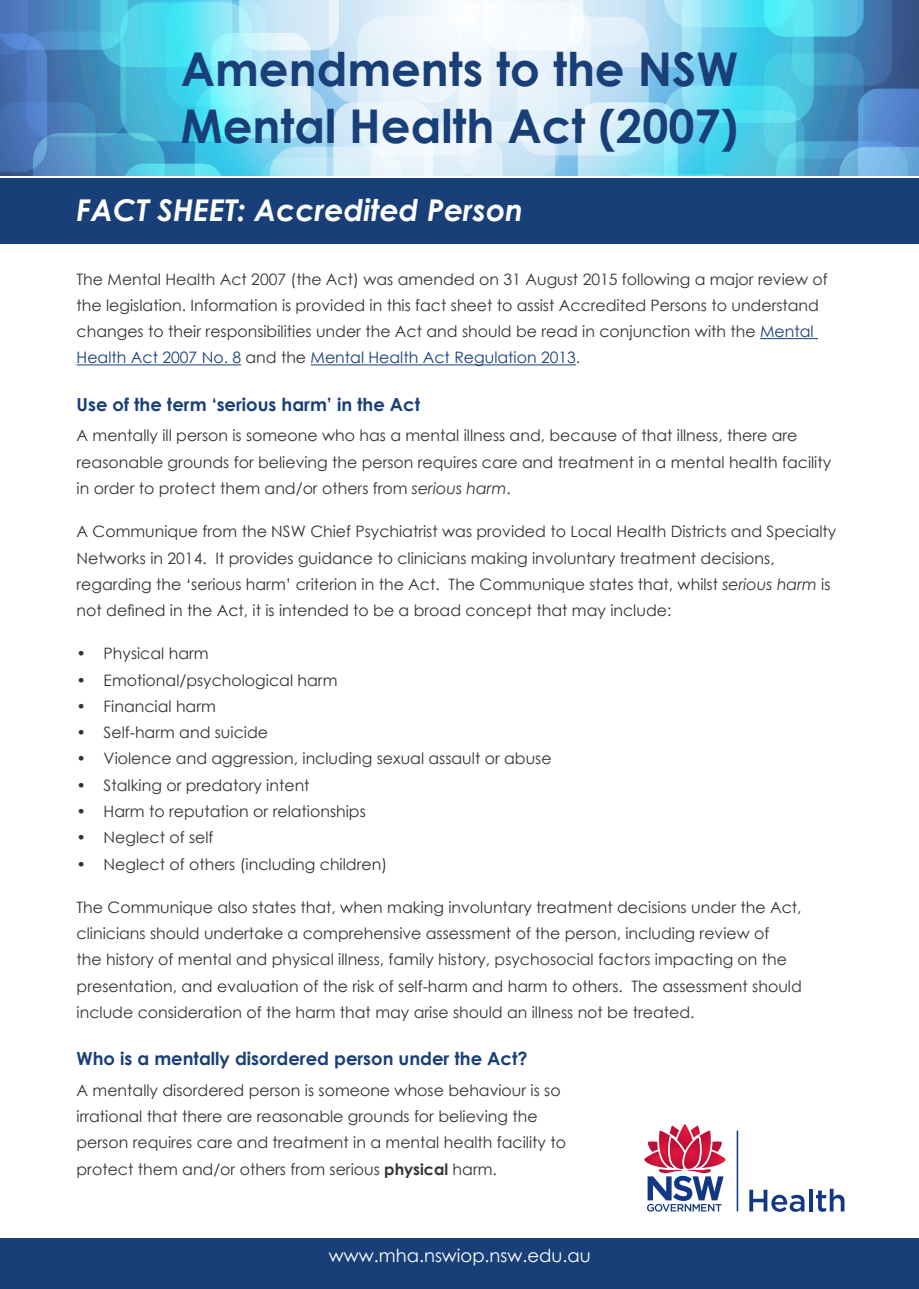
<style>
.page{position:relative;width:919px;height:1289px;background:#fff}
.page>*{position:absolute;margin:0;border:0;box-sizing:border-box;transform-origin:0 0}
.t1{font:700 46.5px/57px "Century Gothic";color:#193f78}
.t2{font:italic 700 30px "Century Gothic";color:#fff}
.t3{font:700 18px "Century Gothic";color:#193f78}
.t4{font:18px "Century Gothic";color:#fff}
.t5{font:15.75px/26.2px "Century Gothic";color:#323332}
.s1{color:#193f78}
.s2{font-style:italic}
.s3{font-weight:700}
</style>
<div class="page">
<div style="left:0;top:178px;width:918px;height:65px;background:#193f78"></div>
<svg style="left:0;top:0;width:918px;height:175px;background:#8ecce6"></svg>
<hr style="left:736px;top:1130px;width:2px;height:81px;background:#113880">
<svg style="left:749px;top:1189px;width:55px;height:22px"></svg>
<svg style="left:809px;top:1189px;width:3px;height:22px"></svg>
<svg style="left:816px;top:1188px;width:28px;height:23px"></svg>
<svg style="left:644px;top:1124px;width:82px;height:87px"></svg>
<div style="left:0;top:1238px;width:918px;height:50px;background:#193f78"></div>
<hr style="left:760px;top:338px;width:57px;height:1px;background:#193f78">
<hr style="left:77px;top:364px;width:164px;height:1px;background:#193f78">
<hr style="left:310px;top:364px;width:266px;height:1px;background:#193f78">
<h1 class="t1" style="left:181px;top:38px;width:559px">Amendments to the NSW<br>Mental Health Act (2007)</h1>
<h2 class="t2" style="left:77px;top:187px;width:448px">FACT SHEET: Accredited Person</h2>
<p class="t5" style="left:77px;top:265px;width:752px">The Mental Health Act 2007 (the Act) was amended on 31 August 2015 following a major review of the legislation. Information is provided in this fact sheet to assist Accredited Persons to understand changes to their responsibilities under the Act and should be read in conjunction with the <span class="s1">Mental Health Act 2007 No. 8</span> and the <span class="s1">Mental Health Act Regulation 2013</span>.</p>
<p class="t3" style="left:77px;top:391px;width:345px">Use of the term ‘serious harm’ in the Act</p>
<p class="t5" style="left:77px;top:422px;width:756px">A mentally ill person is someone who has a mental illness and, because of that illness, there are reasonable grounds for believing the person requires care and treatment in a mental health facility in order to protect them and/or others from <span class="s2">serious harm</span>.</p>
<p class="t5" style="left:77px;top:518px;width:761px">A Communique from the NSW Chief Psychiatrist was provided to Local Health Districts and Specialty Networks in 2014. It provides guidance to clinicians making involuntary treatment decisions, regarding the ‘serious harm’ criterion in the Act. The Communique states that, whilst <span class="s2">serious harm</span> is not defined in the Act, it is intended to be a broad concept that may include:</p>
<p class="t5" style="left:77px;top:640px;width:133px">• Physical harm</p>
<p class="t5" style="left:77px;top:666px;width:262px">• Emotional/psychological harm</p>
<p class="t5" style="left:77px;top:692px;width:141px">• Financial harm</p>
<p class="t5" style="left:77px;top:719px;width:193px">• Self-harm and suicide</p>
<p class="t5" style="left:77px;top:745px;width:476px">• Violence and aggression, including sexual assault or abuse</p>
<p class="t5" style="left:77px;top:771px;width:234px">• Stalking or predatory intent</p>
<p class="t5" style="left:77px;top:798px;width:291px">• Harm to reputation or relationships</p>
<p class="t5" style="left:77px;top:824px;width:138px">• Neglect of self</p>
<p class="t5" style="left:77px;top:850px;width:312px">• Neglect of others (including children)</p>
<p class="t5" style="left:77px;top:893px;width:726px">The Communique also states that, when making involuntary treatment decisions under the Act, clinicians should undertake a comprehensive assessment of the person, including review of<br>the history of mental and physical illness, family history, psychosocial factors impacting on the presentation, and evaluation of the risk of self-harm and harm to others. The assessment should include consideration of the harm that may arise should an illness not be treated.</p>
<p class="t3" style="left:77px;top:1045px;width:452px">Who is a mentally disordered person under the Act?</p>
<p class="t5" style="left:77px;top:1076px;width:491px">A mentally disordered person is someone whose behaviour is so irrational that there are reasonable grounds for believing the person requires care and treatment in a mental health facility to protect them and/or others from serious <span class="s3">physical</span> harm.</p>
<p class="t4" style="left:329px;top:1243px;width:263px">www.mha.nswiop.nsw.edu.au</p>
</div>
